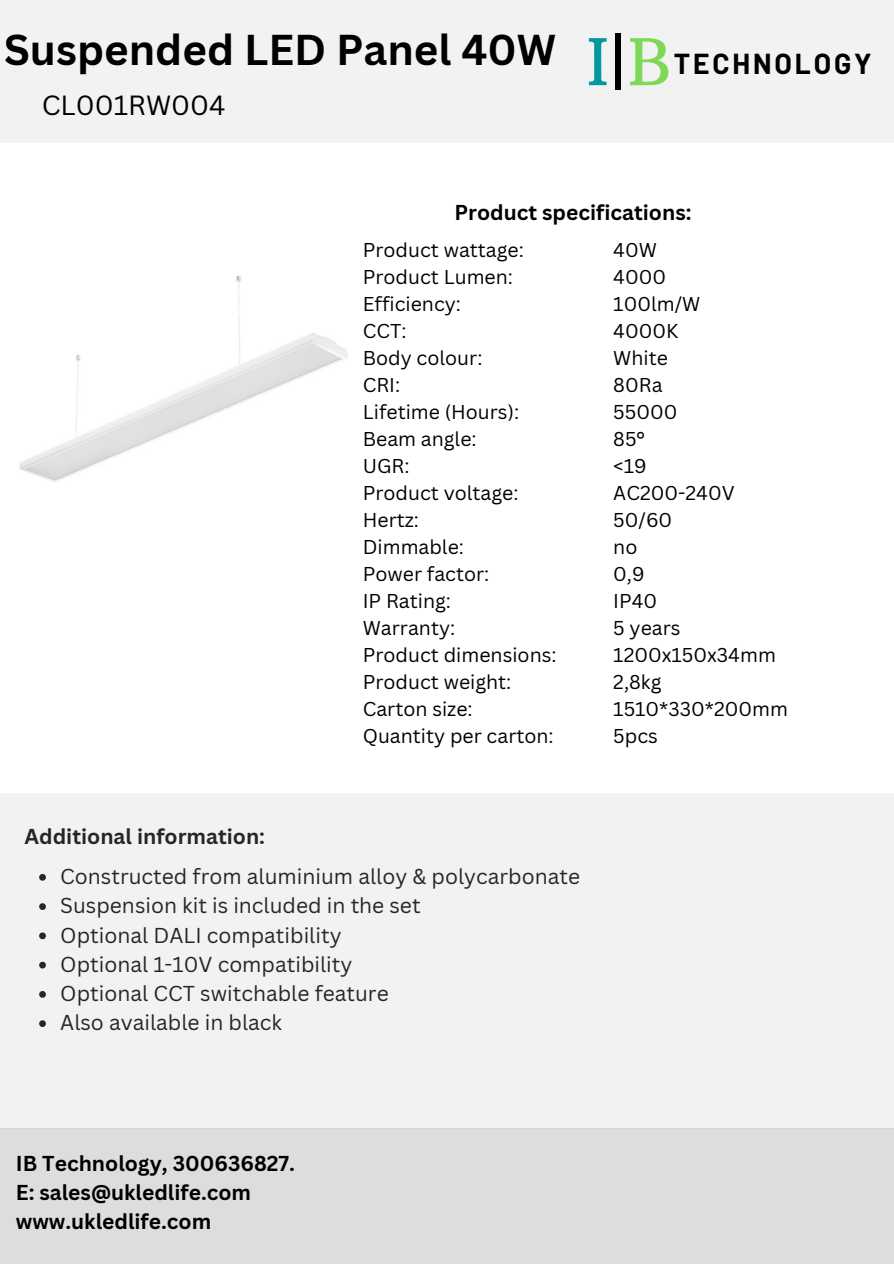
<style>
.page{position:relative;width:894px;height:1264px;background:#fff}
.page>*{position:absolute;margin:0;border:0;box-sizing:border-box;transform-origin:0 0}
.t1{font:64.2px "Arbutus Slab";color:#03989e}
.t2{font:700 42px "Canva Sans";color:#000}
.t3{font:700 28.2px "Barlow";letter-spacing:.1em;color:#000}
.t4{font:27px "Canva Sans";color:#000}
.t5{font:21px "Canva Sans";color:#000}
.t6{font:700 21px/29.2px "Canva Sans";color:#000}
.t7{font:19.5px "Canva Sans";color:#000}
.s1{color:#000}
.s2{color:#7ed957}
</style>
<div class="page">
<div style="left:0;top:0;width:893px;height:143px;background:#f2f2f2"></div>
<div style="left:0;top:1128px;width:893px;height:135px;background:#dcdddd"></div>
<img style="left:20px;top:275px;width:328px;height:207px">
<div style="left:0;top:792px;width:893px;height:336px;background:#f2f2f2"></div>
<p class="t2" style="left:4px;top:20px;width:553px">Suspended LED Panel 40W</p>
<p class="t4" style="left:42px;top:86px;width:185px">CL001RW004</p>
<p class="t1" style="left:586px;top:22px;width:86px">I<span class="s1">|</span><span class="s2">B</span></p>
<p class="t3" style="left:673px;top:46px;width:199px">TECHNOLOGY</p>
<p class="t6" style="left:454px;top:197px;width:238px">Product specifications:</p>
<h5 class="t6" style="left:25px;top:820px;width:242px">Additional information:</h5>
<h1 class="t7" style="left:362px;top:236px;width:163px">Product wattage:</h1>
<h3 class="t7" style="left:362px;top:263px;width:152px">Product Lumen:</h3>
<h4 class="t7" style="left:362px;top:290px;width:100px">Efficiency:</h4>
<h5 class="t7" style="left:362px;top:317px;width:45px">CCT:</h5>
<p class="t7" style="left:362px;top:344px;width:121px">Body colour:</p>
<p class="t7" style="left:362px;top:371px;width:39px">CRI:</p>
<p class="t7" style="left:362px;top:398px;width:158px">Lifetime (Hours):</p>
<p class="t7" style="left:362px;top:425px;width:115px">Beam angle:</p>
<p class="t7" style="left:362px;top:452px;width:48px">UGR:</p>
<p class="t7" style="left:362px;top:479px;width:157px">Product voltage:</p>
<p class="t7" style="left:362px;top:506px;width:58px">Hertz:</p>
<p class="t7" style="left:362px;top:533px;width:103px">Dimmable:</p>
<p class="t7" style="left:362px;top:560px;width:128px">Power factor:</p>
<p class="t7" style="left:362px;top:587px;width:90px">IP Rating:</p>
<p class="t7" style="left:362px;top:614px;width:94px">Warranty:</p>
<p class="t7" style="left:362px;top:641px;width:195px">Product dimensions:</p>
<p class="t7" style="left:362px;top:668px;width:150px">Product weight:</p>
<p class="t7" style="left:362px;top:695px;width:111px">Carton size:</p>
<p class="t7" style="left:362px;top:722px;width:192px">Quantity per carton:</p>
<h5 class="t5" style="left:60px;top:861px;width:521px">Constructed from aluminium alloy &amp; polycarbonate</h5>
<p class="t5" style="left:60px;top:890px;width:362px">Suspension kit is included in the set</p>
<p class="t5" style="left:60px;top:920px;width:283px">Optional DALI compatibility</p>
<p class="t5" style="left:60px;top:949px;width:293px">Optional 1-10V compatibility</p>
<p class="t5" style="left:60px;top:978px;width:330px">Optional CCT switchable feature</p>
<p class="t5" style="left:60px;top:1007px;width:223px">Also available in black</p>
<p class="t7" style="left:613px;top:236px;width:45px">40W</p>
<p class="t7" style="left:613px;top:263px;width:54px">4000</p>
<p class="t7" style="left:613px;top:290px;width:89px">100lm/W</p>
<p class="t7" style="left:613px;top:317px;width:67px">4000K</p>
<p class="t7" style="left:613px;top:344px;width:56px">White</p>
<p class="t7" style="left:613px;top:371px;width:51px">80Ra</p>
<p class="t7" style="left:613px;top:398px;width:66px">55000</p>
<p class="t7" style="left:613px;top:425px;width:33px">85°</p>
<p class="t7" style="left:613px;top:452px;width:35px">&lt;19</p>
<p class="t7" style="left:613px;top:479px;width:123px">AC200-240V</p>
<p class="t7" style="left:613px;top:506px;width:60px">50/60</p>
<p class="t7" style="left:613px;top:533px;width:26px">no</p>
<p class="t7" style="left:613px;top:560px;width:33px">0,9</p>
<p class="t7" style="left:613px;top:587px;width:46px">IP40</p>
<p class="t7" style="left:613px;top:614px;width:69px">5 years</p>
<p class="t7" style="left:613px;top:641px;width:164px">1200x150x34mm</p>
<p class="t7" style="left:613px;top:668px;width:50px">2,8kg</p>
<p class="t7" style="left:613px;top:695px;width:176px">1510*330*200mm</p>
<p class="t7" style="left:613px;top:722px;width:46px">5pcs</p>
<p class="t6" style="left:16px;top:1147px;width:281px">IB Technology, 300636827.<br>E: sales@ukledlife.com www.ukledlife.com</p>
</div>
